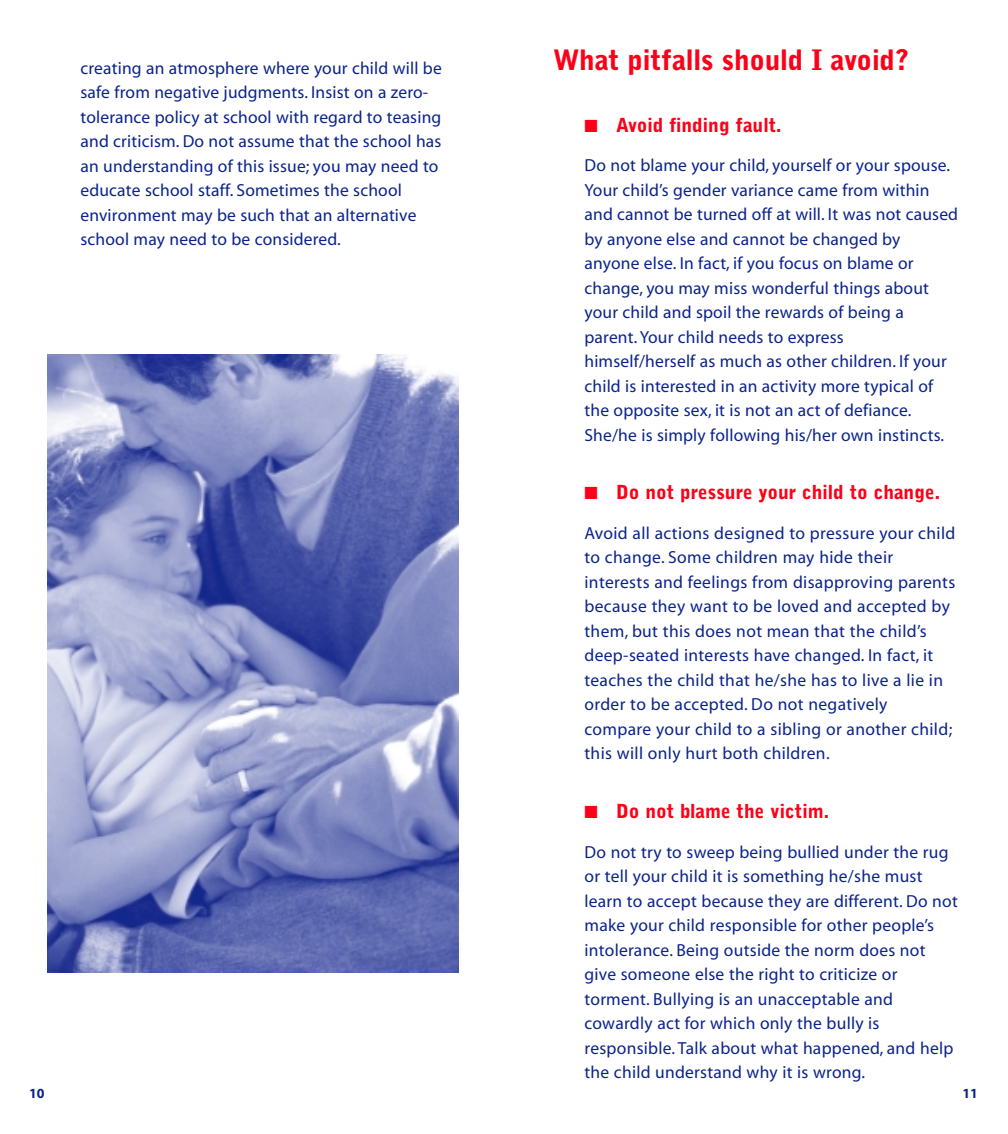
<style>
.page{position:relative;width:1008px;height:1134px;background:#fff}
.page>*{position:absolute;margin:0;border:0;box-sizing:border-box;transform-origin:0 0}
.t1{font:900 28px "Bell Gothic";letter-spacing:-.005em;color:#fd0019}
.t2{font:900 19.25px "Bell Gothic";color:#fd0019}
.t3{font:17.5px/24.5px "Myriad";letter-spacing:.01em;color:#0a238c}
.t4{font:700 14px "Myriad";color:#0a238c}
</style>
<div class="page">
<img style="left:47px;top:354px;width:411px;height:618px">
<p class="t3" style="left:80px;top:57px;width:363px">creating an atmosphere where your child will be safe from negative judgments. Insist on a zero&shy;tolerance policy at school with regard to teasing and criticism. Do not assume that the school has an understanding of this issue; you may need to educate school staff. Sometimes the school environment may be such that an alternative school may need to be considered.</p>
<h1 class="t1" style="left:553px;top:49px;width:358px">What pitfalls should I avoid?</h1>
<p class="t2" style="left:584px;top:118px;width:199px">■ Avoid finding fault.</p>
<p class="t3" style="left:584px;top:155px;width:375px">Do not blame your child, yourself or your spouse.<br>Your child’s gender variance came from within and cannot be turned off at will. It was not caused by anyone else and cannot be changed by anyone else. In fact, if you focus on blame or change, you may miss wonderful things about your child and spoil the rewards of being a parent. Your child needs to express himself/herself as much as other children. If your child is interested in an activity more typical of the opposite sex, it is not an act of defiance.<br>She/he is simply following his/her own instincts.</p>
<p class="t2" style="left:584px;top:485px;width:357px">■ Do not pressure your child to change.</p>
<p class="t3" style="left:584px;top:522px;width:372px">Avoid all actions designed to pressure your child to change. Some children may hide their interests and feelings from disapproving parents because they want to be loved and accepted by them, but this does not mean that the child’s deep-seated interests have changed. In fact, it teaches the child that he/she has to live a lie in order to be accepted. Do not negatively compare your child to a sibling or another child; this will only hurt both children.</p>
<p class="t2" style="left:584px;top:804px;width:246px">■ Do not blame the victim.</p>
<p class="t3" style="left:584px;top:841px;width:375px">Do not try to sweep being bullied under the rug or tell your child it is something he/she must learn to accept because they are different. Do not make your child responsible for other people’s intolerance. Being outside the norm does not give someone else the right to criticize or torment. Bullying is an unacceptable and cowardly act for which only the bully is responsible. Talk about what happened, and help the child understand why it is wrong.</p>
<p class="t4" style="left:29px;top:1088px;width:17px">10</p>
<p class="t4" style="left:962px;top:1088px;width:17px">11</p>
</div>
